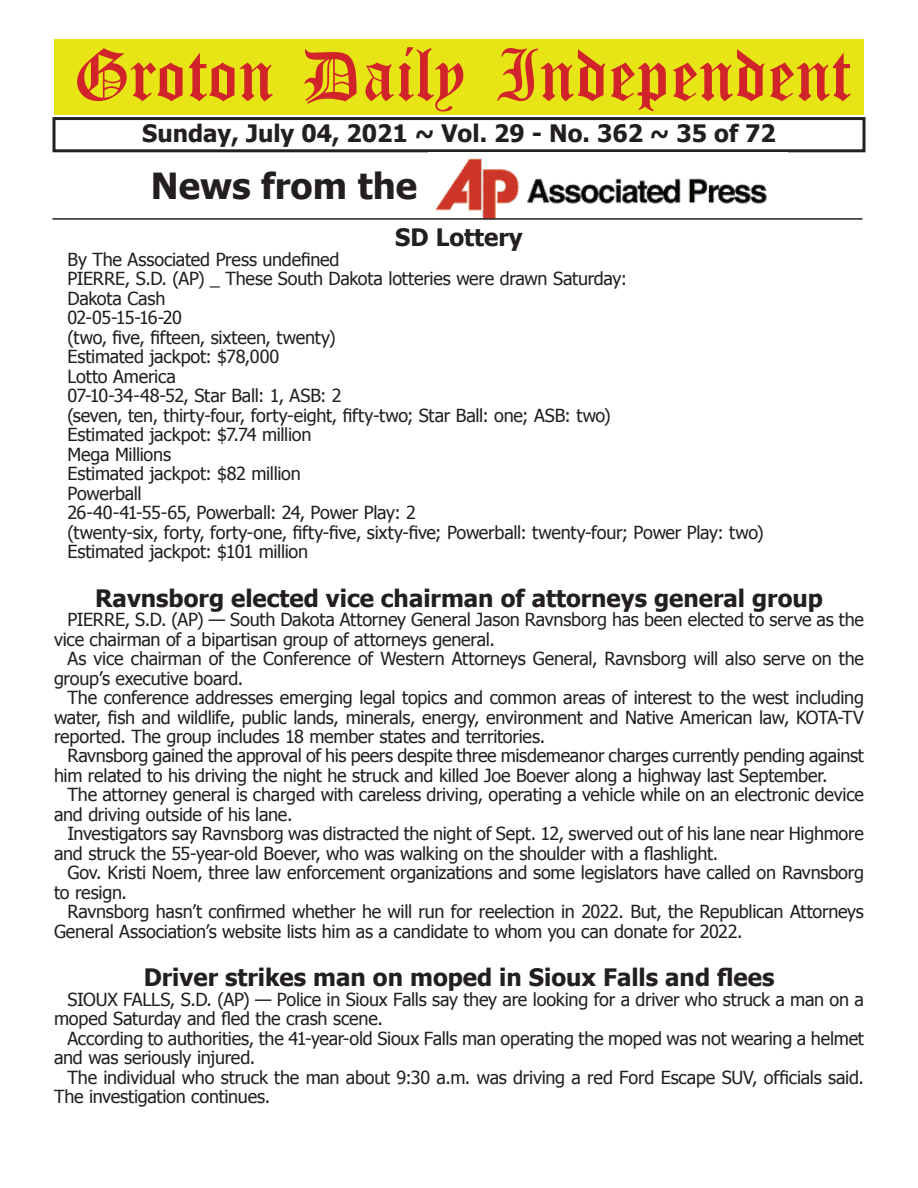
<style>
.page{position:relative;width:918px;height:1188px;background:#fff}
.page>*{position:absolute;margin:0;border:0;box-sizing:border-box;transform-origin:0 0}
.t1{font:54px "Old English Five";color:#d1232a}
.t2{font:700 36px "Tahoma";color:#231f20}
.t3{font:700 24px "Tahoma";color:#231f20}
.t4{font:18px/19.5px "Tahoma";letter-spacing:-.015em;color:#231f20}
</style>
<div class="page">
<div style="left:52px;top:117px;width:814px;height:35px;border:3px solid #231f20"></div>
<div style="left:54px;top:40px;width:810px;height:75px;background:#e7e515"></div>
<img style="left:435px;top:158px;width:332px;height:60px">
<hr style="left:52px;top:218px;width:810px;height:2px;background:#231f20">
<h1 class="t1" style="left:73px;top:50px;width:779px">Groton Daily Independent</h1>
<h3 class="t3" style="left:142px;top:116px;width:635px">Sunday, July 04, 2021 ~ Vol. 29 - No. 362 ~ 35 of 72</h3>
<h2 class="t2" style="left:151px;top:161px;width:268px">News from the</h2>
<h3 class="t3" style="left:395px;top:221px;width:129px">SD Lottery</h3>
<p class="t4" style="left:68px;top:249px;width:698px">By The Associated Press undefined<br>PIERRE, S.D. (AP) _ These South Dakota lotteries were drawn Saturday:<br>Dakota Cash<br>02-05-15-16-20<br>(two, five, fifteen, sixteen, twenty)<br>Estimated jackpot: $78,000<br>Lotto America<br>07-10-34-48-52, Star Ball: 1, ASB: 2<br>(seven, ten, thirty-four, forty-eight, fifty-two; Star Ball: one; ASB: two)<br>Estimated jackpot: $7.74 million<br>Mega Millions<br>Estimated jackpot: $82 million<br>Powerball<br>26-40-41-55-65, Powerball: 24, Power Play: 2<br>(twenty-six, forty, forty-one, fifty-five, sixty-five; Powerball: twenty-four; Power Play: two)<br>Estimated jackpot: $101 million</p>
<h3 class="t3" style="left:95px;top:581px;width:729px">Ravnsborg elected vice chairman of attorneys general group</h3>
<p class="t4" style="left:54px;top:609px;width:812px;text-indent:14px">PIERRE, S.D. (AP) — South Dakota Attorney General Jason Ravnsborg has been elected to serve as the vice chairman of a bipartisan group of attorneys general.</p>
<p class="t4" style="left:54px;top:648px;width:812px;text-indent:14px">As vice chairman of the Conference of Western Attorneys General, Ravnsborg will also serve on the group’s executive board.</p>
<p class="t4" style="left:54px;top:687px;width:812px;text-align:justify;text-indent:14px">The conference addresses emerging legal topics and common areas of interest to the west including water, fish and wildlife, public lands, minerals, energy, environment and Native American law, KOTA-TV reported. The group includes 18 member states and territories.</p>
<p class="t4" style="left:54px;top:745px;width:811px;text-indent:14px">Ravnsborg gained the approval of his peers despite three misdemeanor charges currently pending against him related to his driving the night he struck and killed Joe Boever along a highway last September.</p>
<p class="t4" style="left:54px;top:784px;width:811px;text-indent:14px">The attorney general is charged with careless driving, operating a vehicle while on an electronic device and driving outside of his lane.</p>
<p class="t4" style="left:54px;top:823px;width:811px;text-indent:14px">Investigators say Ravnsborg was distracted the night of Sept. 12, swerved out of his lane near Highmore and struck the 55-year-old Boever, who was walking on the shoulder with a flashlight.</p>
<p class="t4" style="left:54px;top:862px;width:812px;text-indent:14px">Gov. Kristi Noem, three law enforcement organizations and some legislators have called on Ravnsborg to resign.</p>
<p class="t4" style="left:54px;top:901px;width:812px;text-indent:14px">Ravnsborg hasn’t confirmed whether he will run for reelection in 2022. But, the Republican Attorneys<br>General Association’s website lists him as a candidate to whom you can donate for 2022.</p>
<h3 class="t3" style="left:144px;top:961px;width:632px">Driver strikes man on moped in Sioux Falls and flees</h3>
<p class="t4" style="left:54px;top:989px;width:812px;text-indent:14px">SIOUX FALLS, S.D. (AP) — Police in Sioux Falls say they are looking for a driver who struck a man on a moped Saturday and fled the crash scene.</p>
<p class="t4" style="left:54px;top:1028px;width:811px;text-indent:14px">According to authorities, the 41-year-old Sioux Falls man operating the moped was not wearing a helmet and was seriously injured.</p>
<p class="t4" style="left:54px;top:1067px;width:811px;text-indent:14px">The individual who struck the man about 9:30 a.m. was driving a red Ford Escape SUV, officials said.<br>The investigation continues.</p>
</div>
